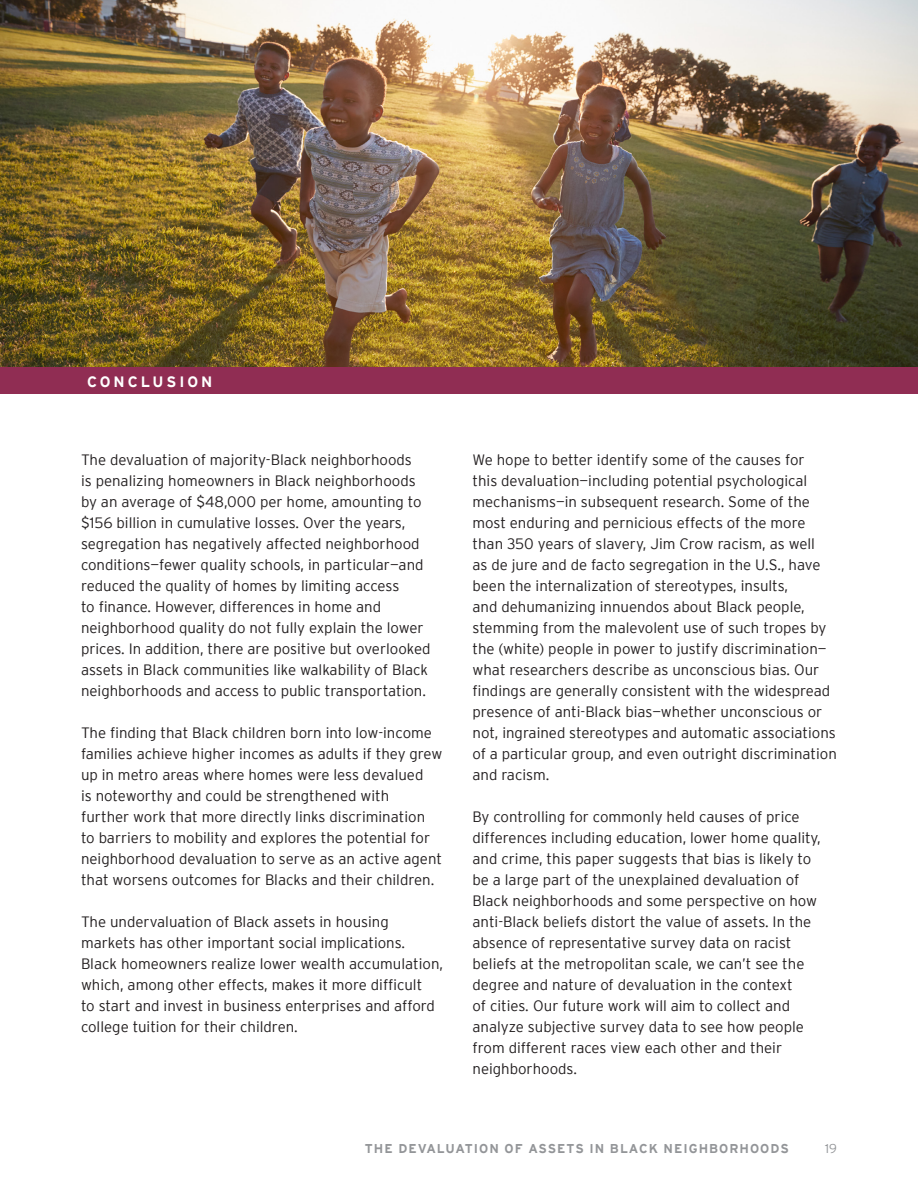
<style>
.page{position:relative;width:918px;height:1188px;background:#fff}
.page>*{position:absolute;margin:0;border:0;box-sizing:border-box;transform-origin:0 0}
.t1{font:300 15px/21px "Interstate";color:#231f20}
.t2{font:700 15px "Interstate";letter-spacing:.2em;color:#fff}
.t3{font:700 12.75px "Interstate";letter-spacing:.08em;color:#939598}
.t4{font:300 12.75px "Interstate";color:#939598}
</style>
<div class="page">
<img style="left:0;top:0;width:918px;height:368px">
<div style="left:0;top:368px;width:918px;height:26px;background:#902d53"></div>
<p class="t2" style="left:87px;top:373px;width:127px">CONCLUSION</p>
<p class="t1" style="left:81px;top:449px;width:351px">The devaluation of majority-Black neighborhoods<br>is penalizing homeowners in Black neighborhoods by an average of $48,000 per home, amounting to $156 billion in cumulative losses. Over the years, segregation has negatively affected neighborhood conditions—fewer quality schools, in particular—and reduced the quality of homes by limiting access<br>to finance. However, differences in home and neighborhood quality do not fully explain the lower prices. In addition, there are positive but overlooked assets in Black communities like walkability of Black neighborhoods and access to public transportation.</p>
<p class="t1" style="left:81px;top:722px;width:363px">The finding that Black children born into low-income families achieve higher incomes as adults if they grew up in metro areas where homes were less devalued<br>is noteworthy and could be strengthened with<br>further work that more directly links discrimination to barriers to mobility and explores the potential for neighborhood devaluation to serve as an active agent that worsens outcomes for Blacks and their children.</p>
<p class="t1" style="left:81px;top:911px;width:364px">The undervaluation of Black assets in housing markets has other important social implications.<br>Black homeowners realize lower wealth accumulation, which, among other effects, makes it more difficult<br>to start and invest in business enterprises and afford college tuition for their children.</p>
<p class="t1" style="left:472px;top:449px;width:366px">We hope to better identify some of the causes for<br>this devaluation—including potential psychological mechanisms—in subsequent research. Some of the most enduring and pernicious effects of the more than 350 years of slavery, Jim Crow racism, as well<br>as de jure and de facto segregation in the U.S., have been the internalization of stereotypes, insults,<br>and dehumanizing innuendos about Black people, stemming from the malevolent use of such tropes by the (white) people in power to justify discrimination— what researchers describe as unconscious bias. Our findings are generally consistent with the widespread presence of anti-Black bias—whether unconscious or not, ingrained stereotypes and automatic associations of a particular group, and even outright discrimination and racism.</p>
<p class="t1" style="left:472px;top:806px;width:350px">By controlling for commonly held causes of price differences including education, lower home quality, and crime, this paper suggests that bias is likely to be a large part of the unexplained devaluation of Black neighborhoods and some perspective on how anti-Black beliefs distort the value of assets. In the absence of representative survey data on racist beliefs at the metropolitan scale, we can’t see the degree and nature of devaluation in the context<br>of cities. Our future work will aim to collect and analyze subjective survey data to see how people from different races view each other and their neighborhoods.</p>
<p class="t3" style="left:365px;top:1142px;width:425px">THE DEVALUATION OF ASSETS IN BLACK NEIGHBORHOODS</p>
<p class="t4" style="left:825px;top:1141px;width:13px">19</p>
</div>
